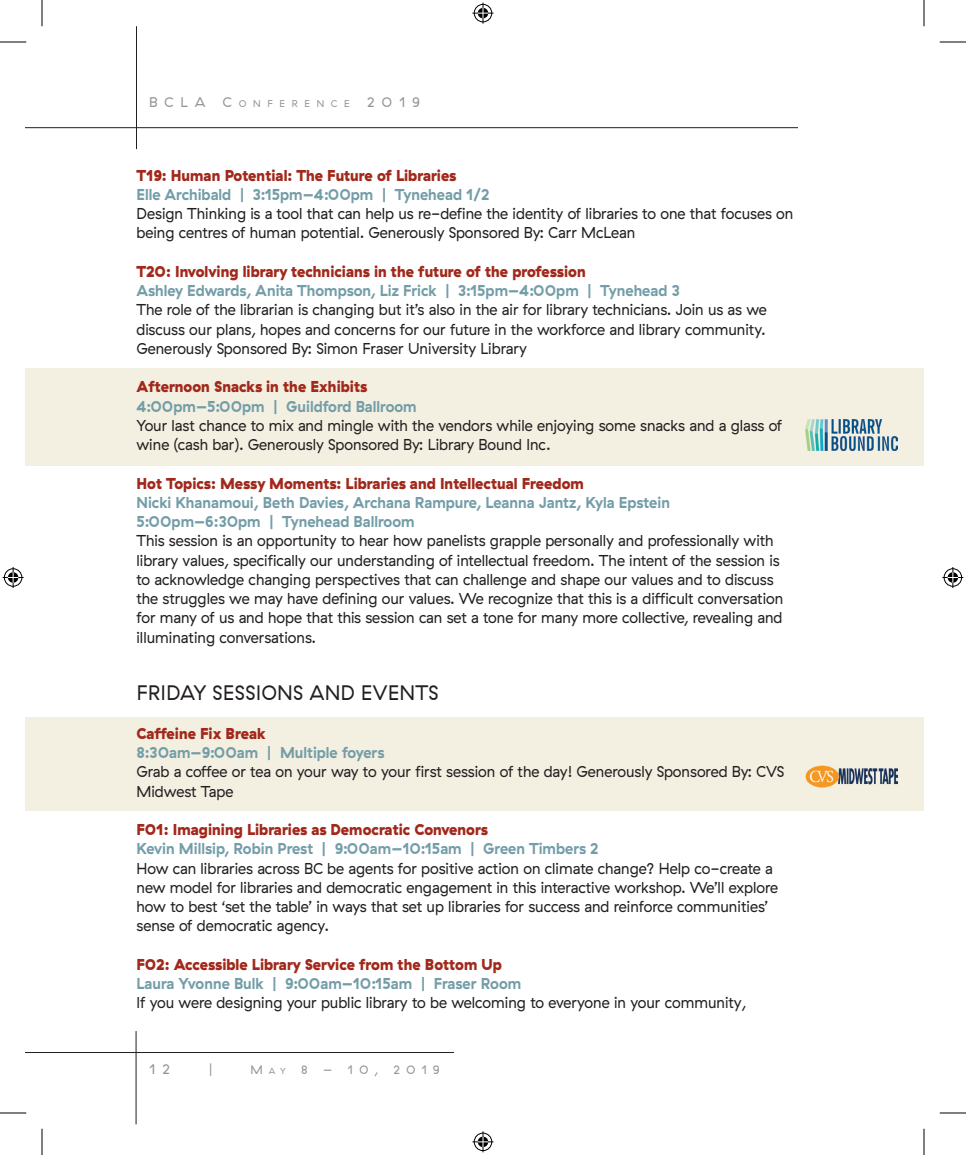
<style>
.page{position:relative;width:966px;height:1155px;background:#fff}
.page>*{position:absolute;margin:0;border:0;box-sizing:border-box;transform-origin:0 0}
.t1{font:21px "GT Haptik";letter-spacing:.03em;color:#231f20;scale:.94 1}
.t2{font:15.75px/19.2px "GT Haptik";color:#231f20;scale:.94 1}
.t3{font:700 15.75px/19.2px "GT Haptik";color:#739da7;scale:.94 1}
.t4{font:900 15.75px "GT Haptik";color:#a1281b;scale:.94 1}
.t5{font:14px "GT Haptik";letter-spacing:.48em;color:#939598}
.t6{font:12.25px "GT Haptik";letter-spacing:.48em;color:#939598}
.s1{font-size:9.8px}
.s2{font-size:8.58px}
</style>
<div class="page">
<hr style="left:26px;top:127px;width:772px;height:1px;background:#231f20">
<hr style="left:136px;top:26px;width:1px;height:123px;background:#231f20">
<hr style="left:26px;top:1052px;width:428px;height:1px;background:#231f20">
<hr style="left:136px;top:1031px;width:1px;height:93px;background:#231f20">
<div style="left:26px;top:368px;width:898px;height:97px;background:#f3f0e2"></div>
<div style="left:26px;top:717px;width:898px;height:94px;background:#f3f0e2"></div>
<img style="left:806px;top:419px;width:92px;height:31px">
<img style="left:806px;top:766px;width:92px;height:21px">
<svg style="left:0;top:42px;width:26px;height:1px"></svg>
<svg style="left:940px;top:42px;width:26px;height:1px"></svg>
<svg style="left:0;top:1113px;width:26px;height:1px"></svg>
<svg style="left:940px;top:1113px;width:26px;height:1px"></svg>
<svg style="left:42px;top:0;width:1px;height:26px"></svg>
<svg style="left:42px;top:1129px;width:1px;height:26px"></svg>
<svg style="left:924px;top:0;width:1px;height:26px"></svg>
<svg style="left:924px;top:1129px;width:1px;height:26px"></svg>
<svg style="left:472px;top:3px;width:22px;height:21px"></svg>
<svg style="left:472px;top:1131px;width:22px;height:21px"></svg>
<svg style="left:3px;top:567px;width:21px;height:21px"></svg>
<svg style="left:942px;top:567px;width:21px;height:21px"></svg>
<p class="t5" style="left:149px;top:94px;width:272px">BCLa C<span class="s1">ONFERENCE</span> 2019</p>
<p class="t4" style="left:136px;top:165px;width:342px">T19: Human Potential: The Future of Libraries</p>
<p class="t3" style="left:136px;top:185px;width:377px">Elle Archibald | 3:15pm–4:00pm | Tynehead 1/2</p>
<p class="t2" style="left:136px;top:204px;width:700px">Design Thinking is a tool that can help us re-define the identity of libraries to one that focuses on being centres of human potential. Generously Sponsored By: Carr McLean</p>
<p class="t4" style="left:136px;top:261px;width:479px">T20: Involving library technicians in the future of the profession</p>
<p class="t3" style="left:136px;top:281px;width:580px">Ashley Edwards, Anita Thompson, Liz Frick | 3:15pm–4:00pm | Tynehead 3</p>
<p class="t2" style="left:136px;top:300px;width:672px;text-align:justify">The role of the librarian is changing but it’s also in the air for library technicians. Join us as we discuss our plans, hopes and concerns for our future in the workforce and library community.<br>Generously Sponsored By: Simon Fraser University Library</p>
<p class="t4" style="left:136px;top:377px;width:247px">Afternoon Snacks in the Exhibits</p>
<p class="t3" style="left:136px;top:397px;width:300px">4:00pm–5:00pm | Guildford Ballroom</p>
<p class="t2" style="left:136px;top:416px;width:689px">Your last chance to mix and mingle with the vendors while enjoying some snacks and a glass of wine (cash bar). Generously Sponsored By: Library Bound Inc.</p>
<p class="t4" style="left:136px;top:473px;width:478px">Hot Topics: Messy Moments: Libraries and Intellectual Freedom</p>
<p class="t3" style="left:136px;top:493px;width:569px">Nicki Khanamoui, Beth Davies, Archana Rampure, Leanna Jantz, Kyla Epstein<br>5:00pm–6:30pm | Tynehead Ballroom</p>
<p class="t2" style="left:136px;top:531px;width:690px">This session is an opportunity to hear how panelists grapple personally and professionally with library values, specifically our understanding of intellectual freedom. The intent of the session is to acknowledge changing perspectives that can challenge and shape our values and to discuss the struggles we may have defining our values. We recognize that this is a difficult conversation for many of us and hope that this session can set a tone for many more collective, revealing and illuminating conversations.</p>
<h1 class="t1" style="left:137px;top:681px;width:323px">FRIDAY SESSIONS AND EVENTS</h1>
<p class="t4" style="left:136px;top:723px;width:139px">Caffeine Fix Break</p>
<p class="t3" style="left:136px;top:743px;width:265px">8:30am–9:00am | Multiple foyers</p>
<p class="t2" style="left:136px;top:762px;width:691px">Grab a coffee or tea on your way to your first session of the day! Generously Sponsored By: CVS<br>Midwest Tape</p>
<p class="t4" style="left:136px;top:819px;width:376px">F01: Imagining Libraries as Democratic Convenors</p>
<p class="t3" style="left:136px;top:839px;width:493px">Kevin Millsip, Robin Prest | 9:00am–10:15am | Green Timbers 2</p>
<p class="t2" style="left:136px;top:859px;width:684px">How can libraries across BC be agents for positive action on climate change? Help co-create a new model for libraries and democratic engagement in this interactive workshop. We’ll explore how to best ‘set the table’ in ways that set up libraries for success and reinforce communities’ sense of democratic agency.</p>
<p class="t4" style="left:136px;top:954px;width:390px">F02: Accessible Library Service from the Bottom Up</p>
<p class="t3" style="left:136px;top:974px;width:411px">Laura Yvonne Bulk | 9:00am–10:15am | Fraser Room</p>
<p class="t2" style="left:136px;top:993px;width:650px">If you were designing your public library to be welcoming to everyone in your community,</p>
<p class="t5" style="left:149px;top:1061px;width:22px">1 2</p>
<p class="t5" style="left:209px;top:1061px;width:5px">|</p>
<p class="t6" style="left:251px;top:1062px;width:59px">M<span class="s2">ay</span> 8</p>
<p class="t6" style="left:323px;top:1062px;width:57px">– 10,</p>
<p class="t6" style="left:394px;top:1062px;width:48px">2019</p>
</div>
